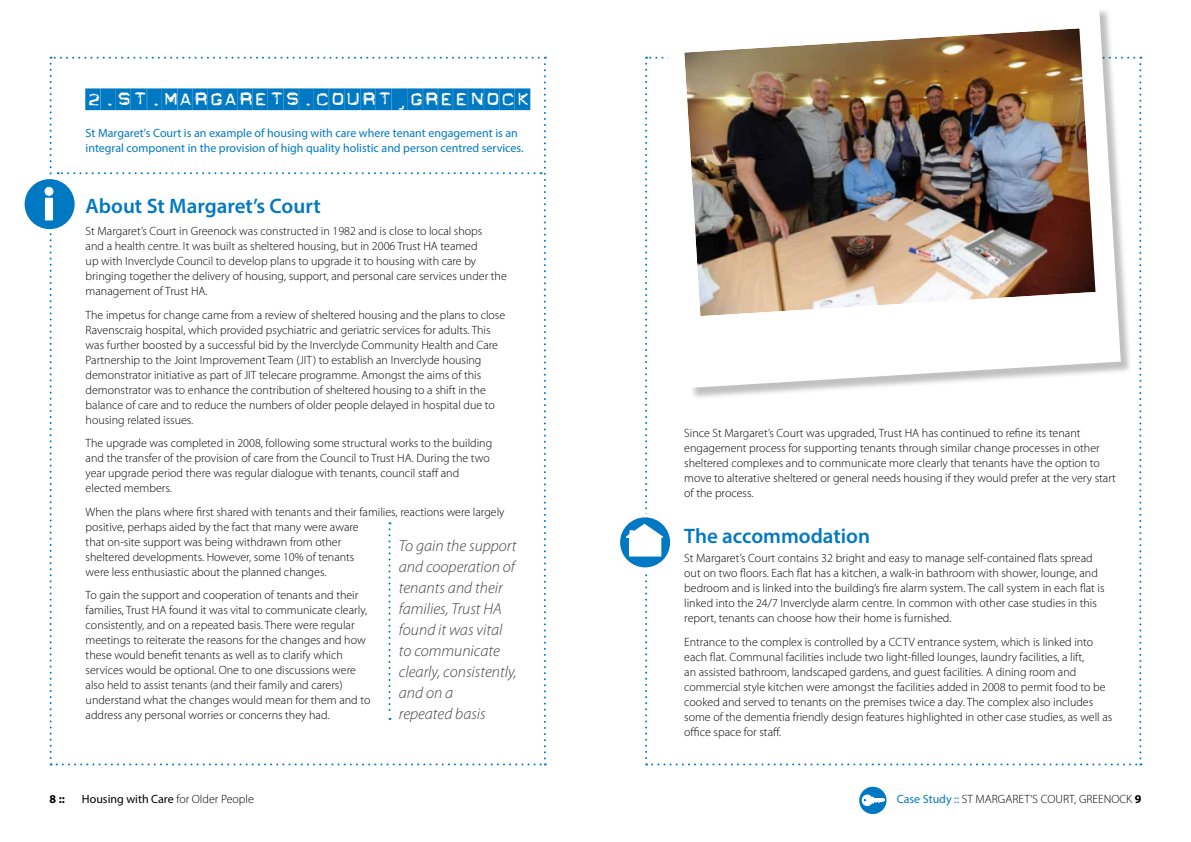
<style>
.page{position:relative;width:1191px;height:842px;background:#fff}
.page>*{position:absolute;margin:0;border:0;box-sizing:border-box;transform-origin:0 0}
.t1{font:22px "GF Ordner Normal";color:#0079c2}
.t2{font:600 21px "Myriad Pro";color:#0079c2}
.t3{font:italic 300 16px/21px "Myriad Pro";color:#414042}
.t4{font:300 12px/15px "Myriad Pro";color:#000}
.t5{font:12px/15px "Myriad Pro";color:#0079c2}
.t6{font:12px "Myriad Pro";color:#000}
.t7{font:700 12px "Myriad Pro";color:#000}
.s1{font-weight:300}
.s2{font-weight:400;color:#0079c1}
.s3{font-weight:700}
</style>
<div class="page">
<div style="left:859px;top:787px;width:27px;height:27px;background:#0078c2;border-radius:50%"></div>
<svg style="left:861px;top:794px;width:24px;height:12px"></svg>
<img style="left:684px;top:28px;width:398px;height:29px">
<div style="left:620px;top:517px;width:50px;height:50px;background:#0078c2;border-radius:50%"></div>
<img style="left:625px;top:57px;width:516px;height:708px">
<svg style="left:50px;top:57px;width:496px;height:708px"></svg>
<div style="left:25px;top:179px;width:50px;height:50px;background:#0078c2;border-radius:50%"></div>
<div style="left:45px;top:187px;width:8px;height:8px;background:#fff;border-radius:50%"></div>
<div style="left:45px;top:187px;width:8px;height:9px;border:1px solid #fff;border-radius:50%"></div>
<div style="left:45px;top:198px;width:8px;height:22px;background:#fff"></div>
<h1 class="t1" style="left:86px;top:88px;width:446px">2.ST.MARGARETS.COURT,GREENOCK</h1>
<p class="t5" style="left:86px;top:125px;width:439px">St Margaret's Court is an example of housing with care where tenant engagement is an integral component in the provision of high quality holistic and person centred services.</p>
<h2 class="t2" style="left:86px;top:192px;width:236px">About St Margaret’s Court</h2>
<p class="t4" style="left:86px;top:223px;width:423px">St Margaret’s Court in Greenock was constructed in 1982 and is close to local shops<br>and a health centre. It was built as sheltered housing, but in 2006 Trust HA teamed<br>up with Inverclyde Council to develop plans to upgrade it to housing with care by bringing together the delivery of housing, support, and personal care services under the management of Trust HA.</p>
<p class="t4" style="left:86px;top:307px;width:421px">The impetus for change came from a review of sheltered housing and the plans to close Ravenscraig hospital, which provided psychiatric and geriatric services for adults. This was further boosted by a successful bid by the Inverclyde Community Health and Care Partnership to the Joint Improvement Team (JIT) to establish an Inverclyde housing demonstrator initiative as part of JIT telecare programme. Amongst the aims of this demonstrator was to enhance the contribution of sheltered housing to a shift in the balance of care and to reduce the numbers of older people delayed in hospital due to housing related issues.</p>
<p class="t4" style="left:86px;top:435px;width:408px">The upgrade was completed in 2008, following some structural works to the building and the transfer of the provision of care from the Council to Trust HA. During the two year upgrade period there was regular dialogue with tenants, council staff and elected members.</p>
<p class="t4" style="left:86px;top:504px;width:420px">When the plans where first shared with tenants and their families, reactions were largely positive, perhaps aided by the fact that many were aware<br>that on-site support was being withdrawn from other<br>sheltered developments. However, some 10% of tenants<br>were less enthusiastic about the planned changes.</p>
<p class="t4" style="left:86px;top:587px;width:286px">To gain the support and cooperation of tenants and their families, Trust HA found it was vital to communicate clearly, consistently, and on a repeated basis. There were regular meetings to reiterate the reasons for the changes and how these would benefit tenants as well as to clarify which services would be optional. One to one discussions were also held to assist tenants (and their family and carers) understand what the changes would mean for them and to address any personal worries or concerns they had.</p>
<h3 class="t3" style="left:399px;top:535px;width:119px">To gain the support and cooperation of tenants and their families, Trust HA found it was vital to communicate clearly, consistently, and on a<br>repeated basis</h3>
<p class="t4" style="left:684px;top:425px;width:433px">Since St Margaret’s Court was upgraded, Trust HA has continued to refine its tenant engagement process for supporting tenants through similar change processes in other sheltered complexes and to communicate more clearly that tenants have the option to move to alterative sheltered or general needs housing if they would prefer at the very start of the process.</p>
<h2 class="t2" style="left:684px;top:522px;width:187px">The accommodation</h2>
<p class="t4" style="left:684px;top:550px;width:422px">St Margaret’s Court contains 32 bright and easy to manage self-contained flats spread out on two floors. Each flat has a kitchen, a walk-in bathroom with shower, lounge, and bedroom and is linked into the building’s fire alarm system. The call system in each flat is linked into the 24/7 Inverclyde alarm centre. In common with other case studies in this report, tenants can choose how their home is furnished.</p>
<p class="t4" style="left:684px;top:634px;width:429px">Entrance to the complex is controlled by a CCTV entrance system, which is linked into each flat. Communal facilities include two light-filled lounges, laundry facilities, a lift,<br>an assisted bathroom, landscaped gardens, and guest facilities. A dining room and commercial style kitchen were amongst the facilities added in 2008 to permit food to be cooked and served to tenants on the premises twice a day. The complex also includes some of the dementia friendly design features highlighted in other case studies, as well as office space for staff.</p>
<p class="t7" style="left:50px;top:791px;width:17px">8 ::</p>
<p class="t6" style="left:82px;top:792px;width:173px">Housing with Care <span class="s1">for Older People</span></p>
<p class="t4" style="left:897px;top:792px;width:246px"><span class="s2">Case Study ::</span> ST MARGARET’S COURT, GREENOCK <span class="s3">9</span></p>
</div>
